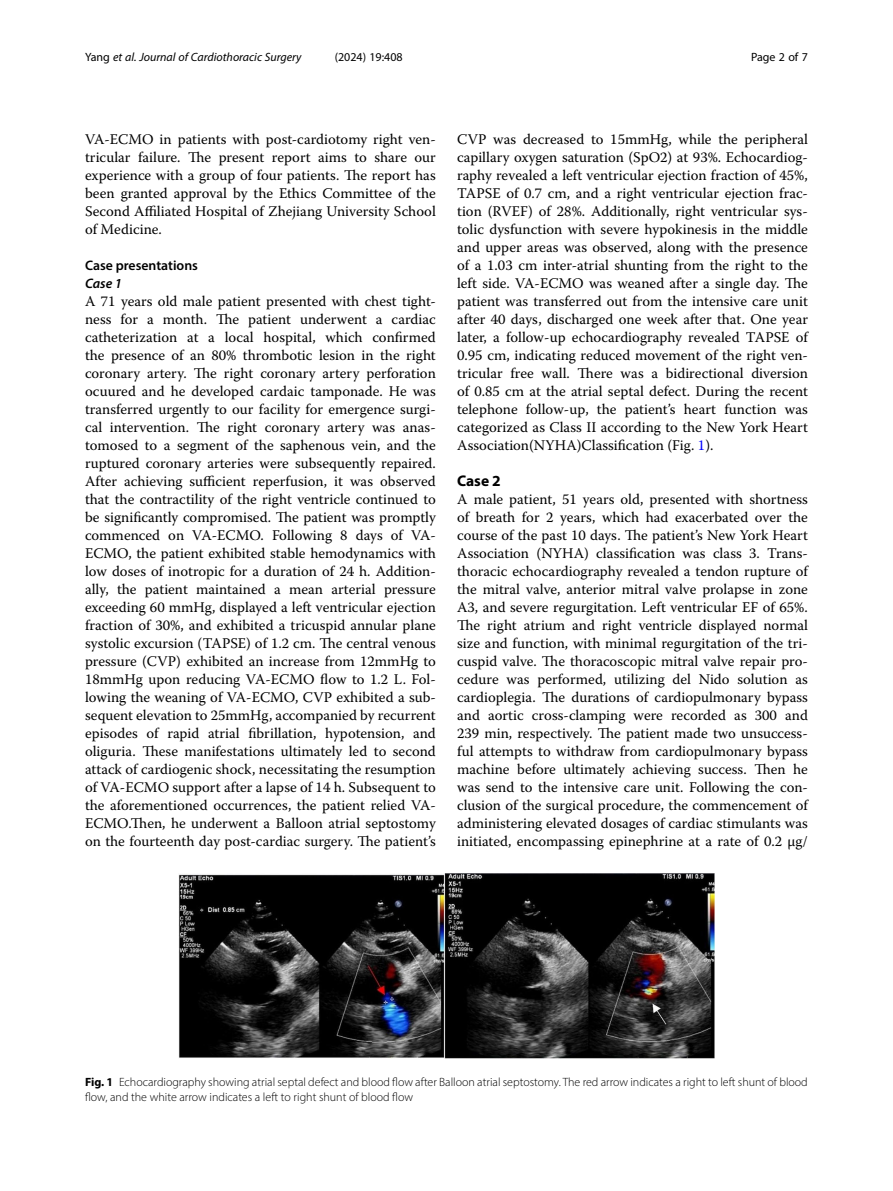
<style>
.page{position:relative;width:893px;height:1191px;background:#fff}
.page>*{position:absolute;margin:0;border:0;box-sizing:border-box;transform-origin:0 0}
.Head_1{font:700 15.45px "Myriad Pro";color:#000}
.Body_Text{font:14.7px/18px "Warnock Pro";color:#000;text-align:justify}
.Body_Text_Indent{font:14.7px/18px "Warnock Pro";color:#000;text-align:justify}
.Head_2{font:600 13.8px "Myriad Pro";color:#000}
.Head_3_after_2{font:italic 600 13.8px "Myriad Pro";color:#000}
.Figure_Caption{font:300 12px/15px "Myriad Pro";color:#000}
.t1{font:italic 12px "Myriad Pro";color:#000}
.t2{font:12px "Myriad Pro";color:#000}
.s1{font-style:normal}
.s2{color:#00f}
.s3{font-weight:700}
</style>
<div class="page">
<img style="left:179px;top:873px;width:535px;height:186px">
<p class="t1" style="left:85px;top:50px;width:218px"><span class="s1">Yang</span> et al. Journal of Cardiothoracic Surgery</p>
<p class="t2" style="left:335px;top:50px;width:70px">(2024) 19:408</p>
<p class="t2" style="left:751px;top:50px;width:58px">Page 2 of 7</p>
<p class="Body_Text_Indent" style="left:85px;top:130px;width:352px">VA-ECMO in patients with post-cardiotomy right ven&shy;tricular failure. The present report aims to share our experience with a group of four patients. The report has been granted approval by the Ethics Committee of the Second Affiliated Hospital of Zhejiang University School of Medicine.</p>
<p class="Head_2" style="left:85px;top:257px;width:114px">Case presentations</p>
<p class="Head_3_after_2" style="left:85px;top:275px;width:38px">Case 1</p>
<p class="Body_Text" style="left:85px;top:292px;width:352px">A 71 years old male patient presented with chest tight&shy;ness for a month. The patient underwent a cardiac catheterization at a local hospital, which confirmed the presence of an 80% thrombotic lesion in the right coronary artery. The right coronary artery perforation ocuured and he developed cardaic tamponade. He was transferred urgently to our facility for emergence surgi&shy;cal intervention. The right coronary artery was anas&shy;tomosed to a segment of the saphenous vein, and the ruptured coronary arteries were subsequently repaired.<br>After achieving sufficient reperfusion, it was observed that the contractility of the right ventricle continued to be significantly compromised. The patient was promptly commenced on VA-ECMO. Following 8 days of VA-ECMO, the patient exhibited stable hemodynamics with low doses of inotropic for a duration of 24 h. Addition&shy;ally, the patient maintained a mean arterial pressure exceeding 60 mmHg, displayed a left ventricular ejection fraction of 30%, and exhibited a tricuspid annular plane systolic excursion (TAPSE) of 1.2 cm. The central venous pressure (CVP) exhibited an increase from 12mmHg to 18mmHg upon reducing VA-ECMO flow to 1.2 L. Fol&shy;lowing the weaning of VA-ECMO, CVP exhibited a sub&shy;sequent elevation to 25mmHg, accompanied by recurrent episodes of rapid atrial fibrillation, hypotension, and oliguria. These manifestations ultimately led to second attack of cardiogenic shock, necessitating the resumption of VA-ECMO support after a lapse of 14 h. Subsequent to the aforementioned occurrences, the patient relied VA-ECMO.Then, he underwent a Balloon atrial septostomy on the fourteenth day post-cardiac surgery. The patient’s</p>
<p class="Body_Text" style="left:457px;top:130px;width:352px">CVP was decreased to 15mmHg, while the peripheral capillary oxygen saturation (SpO2) at 93%. Echocardiog&shy;raphy revealed a left ventricular ejection fraction of 45%, TAPSE of 0.7 cm, and a right ventricular ejection frac&shy;tion (RVEF) of 28%. Additionally, right ventricular sys&shy;tolic dysfunction with severe hypokinesis in the middle and upper areas was observed, along with the presence of a 1.03 cm inter-atrial shunting from the right to the left side. VA-ECMO was weaned after a single day. The patient was transferred out from the intensive care unit after 40 days, discharged one week after that. One year later, a follow-up echocardiography revealed TAPSE of 0.95 cm, indicating reduced movement of the right ven&shy;tricular free wall. There was a bidirectional diversion of 0.85 cm at the atrial septal defect. During the recent telephone follow-up, the patient’s heart function was categorized as Class II according to the New York Heart Association(NYHA)Classification (Fig. <span class="s2">1</span>).</p>
<p class="Head_1" style="left:457px;top:471px;width:45px">Case 2</p>
<p class="Body_Text" style="left:457px;top:490px;width:352px">A male patient, 51 years old, presented with shortness of breath for 2 years, which had exacerbated over the course of the past 10 days. The patient’s New York Heart Association (NYHA) classification was class 3. Trans&shy;thoracic echocardiography revealed a tendon rupture of the mitral valve, anterior mitral valve prolapse in zone A3, and severe regurgitation. Left ventricular EF of 65%.<br>The right atrium and right ventricle displayed normal size and function, with minimal regurgitation of the tri&shy;cuspid valve. The thoracoscopic mitral valve repair pro&shy;cedure was performed, utilizing del Nido solution as cardioplegia. The durations of cardiopulmonary bypass and aortic cross-clamping were recorded as 300 and 239 min, respectively. The patient made two unsuccess&shy;ful attempts to withdraw from cardiopulmonary bypass machine before ultimately achieving success. Then he was send to the intensive care unit. Following the con&shy;clusion of the surgical procedure, the commencement of administering elevated dosages of cardiac stimulants was initiated, encompassing epinephrine at a rate of 0.2 µg/</p>
<p class="Figure_Caption" style="left:85px;top:1074px;width:724px"><span class="s3">Fig. 1</span> Echocardiography showing atrial septal defect and blood flow after Balloon atrial septostomy. The red arrow indicates a right to left shunt of blood flow, and the white arrow indicates a left to right shunt of blood flow</p>
</div>
